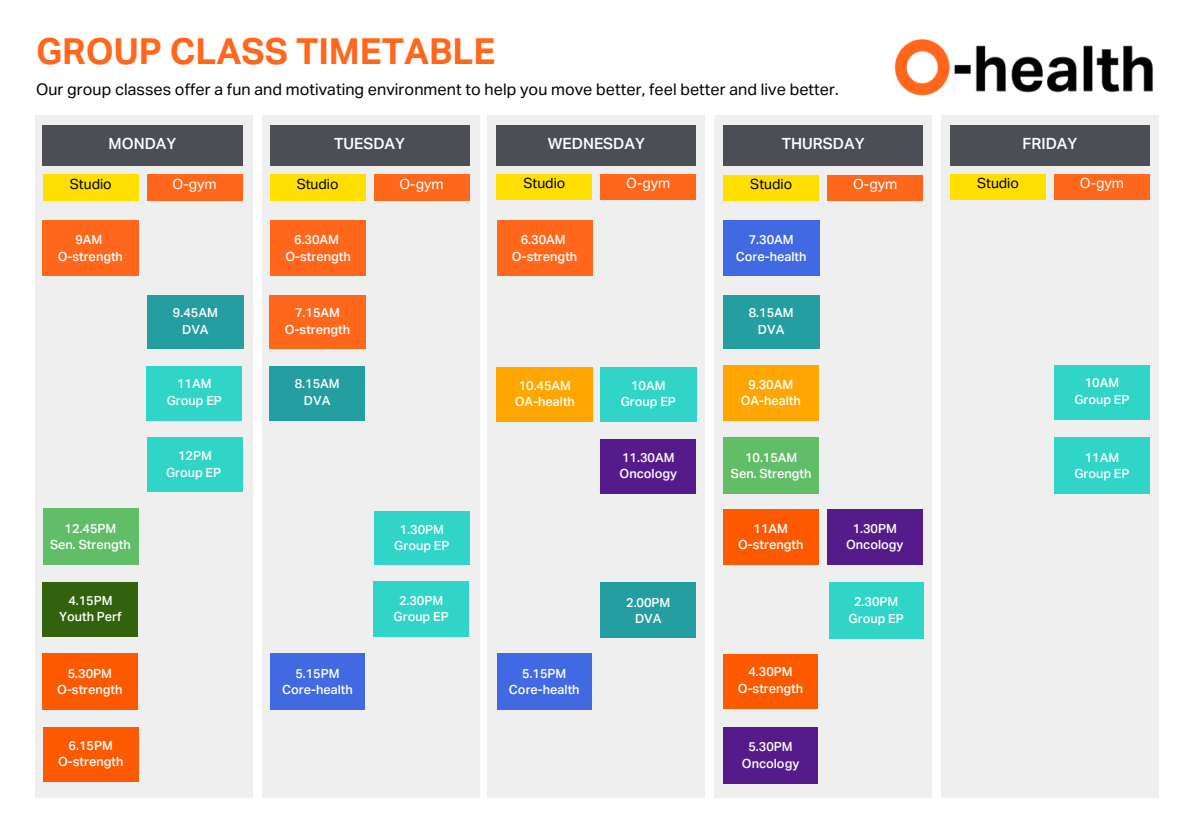
<style>
.page{position:relative;width:1191px;height:839px;background:#fff}
.page>*{position:absolute;margin:0;border:0;box-sizing:border-box;transform-origin:0 0}
.t1{font:700 36px "Aktiv Grotesk";color:#ff671d}
.t2{font:16px "Aktiv Grotesk";letter-spacing:.005em;color:#000}
.t3{font:500 15.4px "Aktiv Grotesk";color:#fff}
.t4{font:14px "Aktiv Grotesk";color:#000}
.t5{font:14px "Aktiv Grotesk";color:#fff}
.t6{font:500 12.6px/16.4px "Aktiv Grotesk";color:#fff;text-align:center}
</style>
<div class="page">
<div style="left:36px;top:115px;width:217px;height:682px;background:#efefef"></div>
<div style="left:42px;top:125px;width:201px;height:40px;background:#4c4e56"></div>
<div style="left:941px;top:115px;width:218px;height:682px;background:#efefef"></div>
<div style="left:950px;top:125px;width:200px;height:40px;background:#4c4e56"></div>
<div style="left:147px;top:437px;width:96px;height:55px;background:#30d5c8"></div>
<div style="left:43px;top:509px;width:95px;height:56px;background:#62bd69"></div>
<div style="left:43px;top:582px;width:95px;height:54px;background:#32620e"></div>
<div style="left:42px;top:653px;width:96px;height:57px;background:#fd5901"></div>
<div style="left:42px;top:220px;width:96px;height:56px;background:#ff671d"></div>
<div style="left:147px;top:366px;width:95px;height:54px;background:#30d5c8"></div>
<img style="left:894px;top:39px;width:259px;height:57px">
<div style="left:262px;top:115px;width:217px;height:682px;background:#efefef"></div>
<div style="left:270px;top:125px;width:200px;height:40px;background:#4c4e56"></div>
<div style="left:488px;top:115px;width:217px;height:682px;background:#efefef"></div>
<div style="left:496px;top:125px;width:200px;height:40px;background:#4c4e56"></div>
<div style="left:715px;top:115px;width:217px;height:682px;background:#efefef"></div>
<div style="left:723px;top:125px;width:200px;height:40px;background:#4c4e56"></div>
<div style="left:147px;top:295px;width:96px;height:53px;background:#249ea0"></div>
<div style="left:43px;top:174px;width:96px;height:27px;background:#ffde00"></div>
<div style="left:147px;top:174px;width:96px;height:27px;background:#ff671d"></div>
<div style="left:270px;top:174px;width:96px;height:27px;background:#ffde00"></div>
<div style="left:374px;top:174px;width:96px;height:27px;background:#ff671d"></div>
<div style="left:496px;top:174px;width:96px;height:26px;background:#ffde00"></div>
<div style="left:600px;top:174px;width:96px;height:26px;background:#ff671d"></div>
<div style="left:723px;top:175px;width:96px;height:26px;background:#ffde00"></div>
<div style="left:827px;top:175px;width:96px;height:26px;background:#ff671d"></div>
<div style="left:950px;top:174px;width:96px;height:26px;background:#ffde00"></div>
<div style="left:1054px;top:174px;width:96px;height:26px;background:#ff671d"></div>
<div style="left:43px;top:727px;width:95px;height:54px;background:#fd5901"></div>
<div style="left:270px;top:653px;width:95px;height:57px;background:#4169e1"></div>
<div style="left:374px;top:581px;width:95px;height:55px;background:#30d5c8"></div>
<div style="left:270px;top:220px;width:96px;height:56px;background:#ff671d"></div>
<div style="left:270px;top:366px;width:95px;height:54px;background:#249ea0"></div>
<div style="left:270px;top:295px;width:96px;height:53px;background:#ff671d"></div>
<div style="left:374px;top:511px;width:95px;height:54px;background:#30d5c8"></div>
<div style="left:600px;top:367px;width:96px;height:55px;background:#30d5c8"></div>
<div style="left:497px;top:653px;width:95px;height:57px;background:#4169e1"></div>
<div style="left:600px;top:582px;width:96px;height:56px;background:#249ea0"></div>
<div style="left:497px;top:220px;width:95px;height:56px;background:#ff671d"></div>
<div style="left:497px;top:367px;width:96px;height:55px;background:#ffa600"></div>
<div style="left:600px;top:439px;width:96px;height:54px;background:#561b8a"></div>
<div style="left:723px;top:365px;width:95px;height:55px;background:#ffa600"></div>
<div style="left:723px;top:437px;width:96px;height:56px;background:#62bd69"></div>
<div style="left:829px;top:582px;width:95px;height:56px;background:#30d5c8"></div>
<div style="left:827px;top:509px;width:95px;height:55px;background:#561b8a"></div>
<div style="left:723px;top:220px;width:96px;height:56px;background:#4169e1"></div>
<div style="left:723px;top:295px;width:96px;height:53px;background:#249ea0"></div>
<div style="left:723px;top:509px;width:96px;height:55px;background:#fd5901"></div>
<div style="left:723px;top:653px;width:95px;height:55px;background:#fd5901"></div>
<div style="left:723px;top:727px;width:95px;height:56px;background:#561b8a"></div>
<div style="left:1054px;top:365px;width:96px;height:54px;background:#30d5c8"></div>
<div style="left:1054px;top:437px;width:96px;height:56px;background:#30d5c8"></div>
<p class="t1" style="left:36px;top:36px;width:461px">GROUP CLASS TIMETABLE</p>
<p class="t2" style="left:36px;top:82px;width:804px">Our group classes offer a fun and motivating environment to help you move better, feel better and live better.</p>
<h1 class="t3" style="left:109px;top:137px;width:69px">MONDAY</h1>
<h3 class="t3" style="left:1023px;top:137px;width:56px">FRIDAY</h3>
<p class="t3" style="left:334px;top:137px;width:73px">TUESDAY</p>
<p class="t3" style="left:548px;top:137px;width:99px">WEDNESDAY</p>
<p class="t3" style="left:782px;top:137px;width:84px">THURSDAY</p>
<p class="t4" style="left:70px;top:178px;width:43px">Studio</p>
<h2 class="t5" style="left:173px;top:178px;width:46px">O-gym</h2>
<p class="t4" style="left:297px;top:178px;width:43px">Studio</p>
<p class="t5" style="left:399px;top:178px;width:46px">O-gym</p>
<p class="t4" style="left:524px;top:177px;width:43px">Studio</p>
<p class="t5" style="left:626px;top:177px;width:46px">O-gym</p>
<p class="t4" style="left:750px;top:178px;width:43px">Studio</p>
<p class="t5" style="left:853px;top:178px;width:46px">O-gym</p>
<h4 class="t4" style="left:977px;top:177px;width:43px">Studio</h4>
<p class="t5" style="left:1080px;top:177px;width:46px">O-gym</p>
<p class="t6" style="left:75px;top:232px;width:28px">9AM</p>
<p class="t6" style="left:58px;top:249px;width:67px">O-strength</p>
<p class="t6" style="left:294px;top:232px;width:46px">6.30AM</p>
<p class="t6" style="left:285px;top:249px;width:67px">O-strength</p>
<h2 class="t6" style="left:521px;top:232px;width:46px">6.30AM</h2>
<p class="t6" style="left:512px;top:249px;width:67px">O-strength</p>
<p class="t6" style="left:749px;top:232px;width:46px">7.30AM</p>
<p class="t6" style="left:736px;top:249px;width:72px">Core-health</p>
<p class="t6" style="left:173px;top:305px;width:46px">9.45AM<br>DVA</p>
<p class="t6" style="left:295px;top:305px;width:46px">7.15AM</p>
<p class="t6" style="left:285px;top:322px;width:67px">O-strength</p>
<p class="t6" style="left:749px;top:305px;width:46px">8.15AM<br>DVA</p>
<p class="t6" style="left:177px;top:376px;width:36px">11AM</p>
<p class="t6" style="left:167px;top:393px;width:57px">Group EP</p>
<p class="t6" style="left:295px;top:376px;width:46px">8.15AM<br>DVA</p>
<p class="t6" style="left:519px;top:378px;width:54px">10.45AM</p>
<p class="t6" style="left:515px;top:395px;width:62px">OA-health</p>
<p class="t6" style="left:631px;top:378px;width:36px">10AM</p>
<p class="t6" style="left:621px;top:395px;width:57px">Group EP</p>
<h4 class="t6" style="left:748px;top:377px;width:46px">9.30AM</h4>
<p class="t6" style="left:741px;top:393px;width:62px">OA-health</p>
<p class="t6" style="left:1085px;top:375px;width:36px">10AM</p>
<p class="t6" style="left:1074px;top:392px;width:57px">Group EP</p>
<p class="t6" style="left:178px;top:448px;width:35px">12PM</p>
<h2 class="t6" style="left:166px;top:465px;width:57px">Group EP</h2>
<p class="t6" style="left:620px;top:450px;width:59px;text-align:left">11.30AM<br>Oncology</p>
<p class="t6" style="left:745px;top:450px;width:54px">10.15AM</p>
<p class="t6" style="left:731px;top:466px;width:82px">Sen. Strength</p>
<p class="t6" style="left:1085px;top:450px;width:36px">11AM</p>
<p class="t6" style="left:1074px;top:466px;width:57px">Group EP</p>
<p class="t6" style="left:65px;top:521px;width:53px">12.45PM</p>
<p class="t6" style="left:50px;top:537px;width:82px">Sen. Strength</p>
<p class="t6" style="left:400px;top:522px;width:46px">1.30PM</p>
<p class="t6" style="left:394px;top:538px;width:57px">Group EP</p>
<p class="t6" style="left:754px;top:521px;width:36px">11AM</p>
<p class="t6" style="left:738px;top:537px;width:67px">O-strength</p>
<p class="t6" style="left:853px;top:521px;width:46px">1.30PM</p>
<p class="t6" style="left:846px;top:537px;width:59px">Oncology</p>
<p class="t6" style="left:68px;top:593px;width:46px">4.15PM</p>
<p class="t6" style="left:59px;top:609px;width:64px">Youth Perf</p>
<p class="t6" style="left:399px;top:593px;width:46px">2.30PM</p>
<h2 class="t6" style="left:394px;top:609px;width:57px">Group EP</h2>
<h4 class="t6" style="left:626px;top:594px;width:46px">2.00PM<br>DVA</h4>
<p class="t6" style="left:854px;top:594px;width:46px">2.30PM</p>
<p class="t6" style="left:849px;top:611px;width:57px">Group EP</p>
<h4 class="t6" style="left:68px;top:665px;width:46px">5.30PM</h4>
<p class="t6" style="left:57px;top:682px;width:67px">O-strength</p>
<p class="t6" style="left:295px;top:665px;width:46px">5.15PM</p>
<p class="t6" style="left:282px;top:682px;width:72px">Core-health</p>
<p class="t6" style="left:522px;top:665px;width:46px">5.15PM</p>
<p class="t6" style="left:509px;top:682px;width:72px">Core-health</p>
<p class="t6" style="left:748px;top:664px;width:46px">4.30PM</p>
<h2 class="t6" style="left:738px;top:680px;width:67px">O-strength</h2>
<p class="t6" style="left:69px;top:737px;width:46px">6.15PM</p>
<p class="t6" style="left:58px;top:754px;width:67px">O-strength</p>
<p class="t6" style="left:742px;top:739px;width:59px">5.30PM<br>Oncology</p>
</div>
